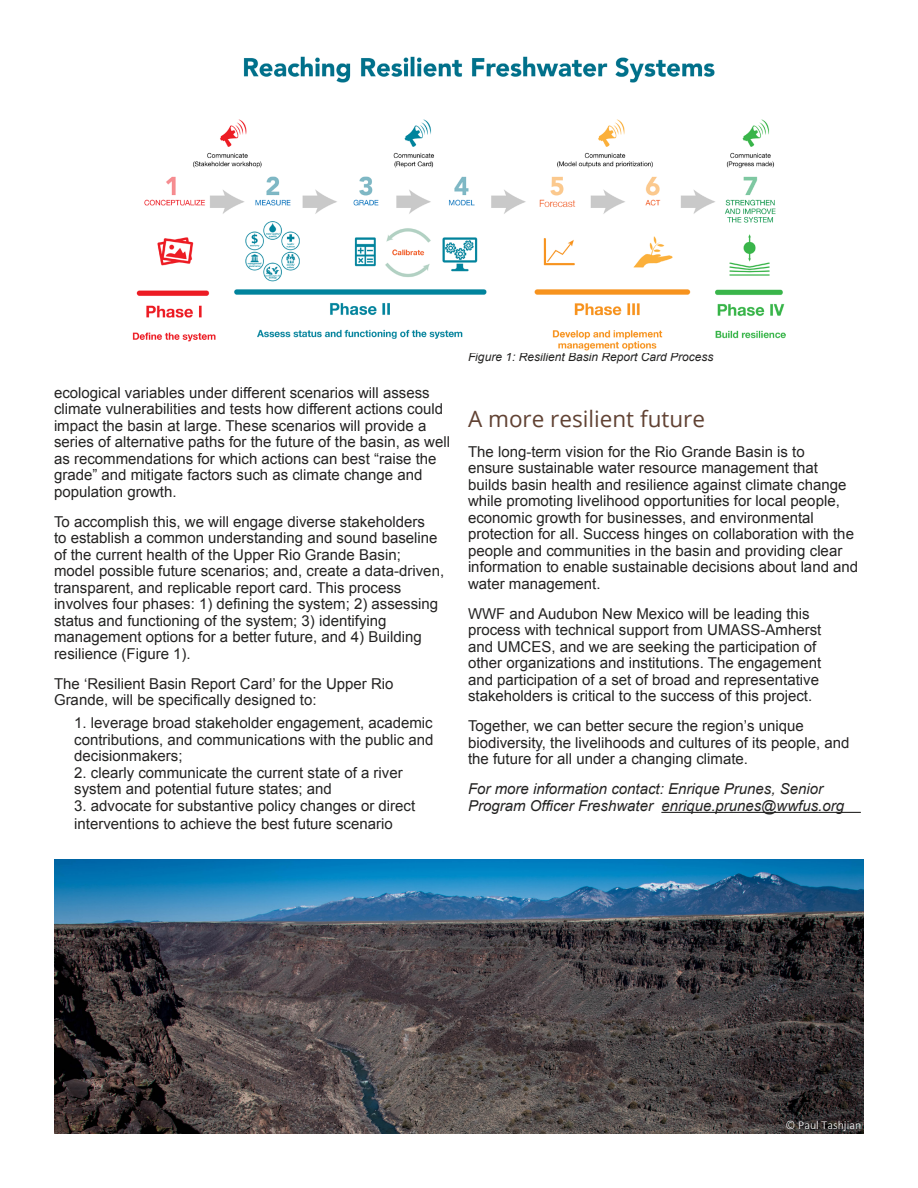
<style>
.page{position:relative;width:918px;height:1188px;background:#fff}
.page>*{position:absolute;margin:0;border:0;box-sizing:border-box;transform-origin:0 0}
.t1{font:22.5px "Open Sans";color:#614233}
.t2{font:15px/16.5px "Arial";color:#242322}
.t3{font:italic 15px/16.5px "Arial";color:#242322}
.t4{font:italic 12px "Arial";color:#242322}
.t5{font:300 12px "Calibri";color:#fff}
</style>
<div class="page">
<hr style="left:661px;top:812px;width:200px;height:1px;background:#242322">
<img style="left:132px;top:56px;width:654px;height:295px">
<img style="left:54px;top:860px;width:810px;height:274px">
<p class="t2" style="left:54px;top:384px;width:398px">ecological variables under different scenarios will assess climate vulnerabilities and tests how different actions could impact the basin at large. These scenarios will provide a series of alternative paths for the future of the basin, as well as recommendations for which actions can best “raise the grade” and mitigate factors such as climate change and population growth.</p>
<p class="t2" style="left:54px;top:513px;width:392px">To accomplish this, we will engage diverse stakeholders<br>to establish a common understanding and sound baseline of the current health of the Upper Rio Grande Basin; model possible future scenarios; and, create a data-driven, transparent, and replicable report card. This process involves four phases: 1) defining the system; 2) assessing status and functioning of the system; 3) identifying management options for a better future, and 4) Building resilience (Figure 1).</p>
<p class="t2" style="left:54px;top:675px;width:341px">The ‘Resilient Basin Report Card’ for the Upper Rio<br>Grande, will be specifically designed to:</p>
<p class="t2" style="left:74px;top:715px;width:361px;text-align:justify">1. leverage broad stakeholder engagement, academic contributions, and communications with the public and decisionmakers;</p>
<p class="t2" style="left:74px;top:764px;width:330px">2. clearly communicate the current state of a river system and potential future states; and</p>
<p class="t2" style="left:74px;top:797px;width:342px;line-height:18px">3. advocate for substantive policy changes or direct interventions to achieve the best future scenario</p>
<p class="t4" style="left:468px;top:349px;width:247px">Figure 1: Resilient Basin Report Card Process</p>
<p class="t1" style="left:468px;top:403px;width:239px">A more resilient future</p>
<p class="t2" style="left:468px;top:443px;width:392px">The long-term vision for the Rio Grande Basin is to<br>ensure sustainable water resource management that builds basin health and resilience against climate change while promoting livelihood opportunities for local people, economic growth for businesses, and environmental protection for all. Success hinges on collaboration with the people and communities in the basin and providing clear information to enable sustainable decisions about land and water management.</p>
<p class="t2" style="left:468px;top:605px;width:355px">WWF and Audubon New Mexico will be leading this process with technical support from UMASS-Amherst and UMCES, and we are seeking the participation of other organizations and institutions. The engagement and participation of a set of broad and representative stakeholders is critical to the success of this project.</p>
<p class="t2" style="left:468px;top:718px;width:383px">Together, we can better secure the region’s unique biodiversity, the livelihoods and cultures of its people, and the future for all under a changing climate.</p>
<p class="t3" style="left:468px;top:781px;width:378px">For more information contact: Enrique Prunes, Senior<br>Program Officer Freshwater enrique.prunes@wwfus.org</p>
<p class="t5" style="left:786px;top:1117px;width:77px">© Paul Tashjian</p>
</div>
